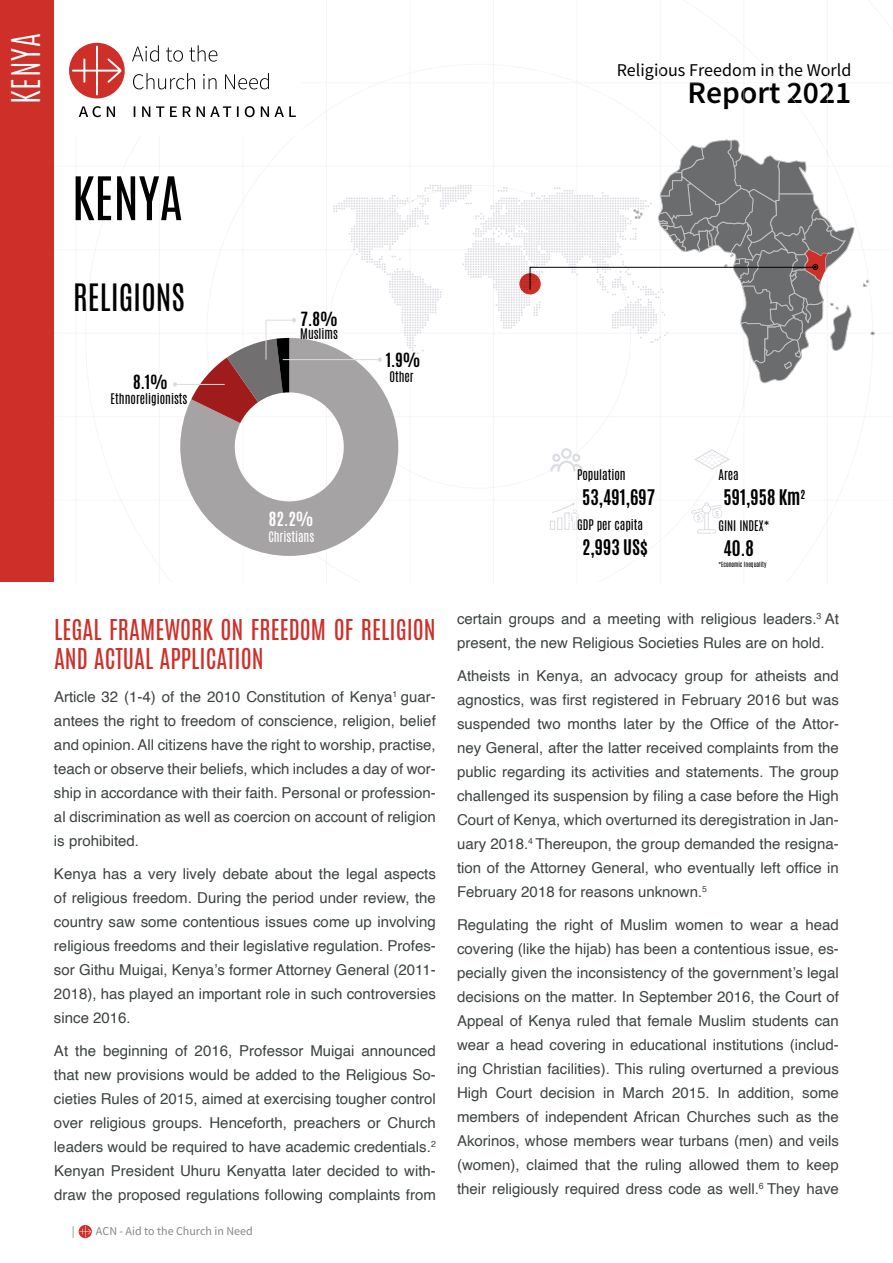
<style>
.page{position:relative;width:893px;height:1263px;background:#fff}
.page>*{position:absolute;margin:0;border:0;box-sizing:border-box;transform-origin:0 0}
.t1{font:51px "Antonio";color:#000}
.t2{font:300 33px "Antonio";letter-spacing:.025em;color:#fff}
.t3{font:600 31.5px "Source Sans Pro";color:#000}
.t4{font:31.5px "Antonio";color:#000}
.t5{font:24px/28.8px "Antonio";color:#ce3029}
.t6{font:700 18px "Antonio";color:#000}
.t7{font:18px "Source Sans Pro";color:#000}
.t8{font:700 16.35px "Antonio";color:#000}
.t9{font:700 16.35px "Antonio";color:#fff}
.t10{font:15px/24px "Helvetica";color:#3d4340;text-align:justify}
.t11{font:12.3px "Antonio";color:#000}
.t12{font:12.3px "Antonio";color:#fff}
.t13{font:12px "Source Sans Pro";color:#878787}
.t14{font:6px "Antonio";color:#000}
</style>
<div class="page">
<svg style="left:79px;top:1225px;width:12px;height:12px"></svg>
<hr style="left:76px;top:0;width:1px;height:584px;background:#ededed">
<hr style="left:159px;top:0;width:1px;height:584px;background:#ededed">
<hr style="left:243px;top:0;width:1px;height:584px;background:#ededed">
<hr style="left:326px;top:0;width:1px;height:584px;background:#ededed">
<hr style="left:410px;top:0;width:1px;height:584px;background:#ededed">
<hr style="left:493px;top:0;width:1px;height:584px;background:#ededed">
<hr style="left:577px;top:0;width:1px;height:584px;background:#ededed">
<hr style="left:660px;top:0;width:1px;height:584px;background:#ededed">
<hr style="left:744px;top:0;width:1px;height:584px;background:#ededed">
<hr style="left:827px;top:0;width:1px;height:584px;background:#ededed">
<div style="left:0;top:0;width:53px;height:581px;background:#ce3029"></div>
<div style="left:54px;top:0;width:247px;height:136px;background:#fff"></div>
<svg style="left:132px;top:45px;width:164px;height:72px"></svg>
<svg style="left:79px;top:106px;width:36px;height:11px"></svg>
<div style="left:69px;top:43px;width:56px;height:55px;background:#ce3029;border-radius:50%"></div>
<svg style="left:72px;top:46px;width:49px;height:49px"></svg>
<svg style="left:870px;top:332px;width:4px;height:3px"></svg>
<svg style="left:863px;top:280px;width:6px;height:7px"></svg>
<svg style="left:180px;top:338px;width:218px;height:218px;fill:#a5a3a3"></svg>
<svg style="left:191px;top:318px;width:105px;height:105px"></svg>
<svg style="left:173px;top:382px;width:4px;height:5px"></svg>
<hr style="left:175px;top:384px;width:50px;height:1px;background:#dbdce2">
<svg style="left:333px;top:139px;width:522px;height:244px"></svg>
<hr style="left:283px;top:359px;width:97px;height:1px;background:#dbdce2">
<svg style="left:550px;top:448px;width:32px;height:24px"></svg>
<svg style="left:550px;top:503px;width:28px;height:27px"></svg>
<svg style="left:691px;top:502px;width:31px;height:32px"></svg>
<svg style="left:694px;top:449px;width:36px;height:21px"></svg>
<h2 class="t2" style="left:2px;top:104px;width:72px;rotate:-90deg">KENYA</h2>
<p class="t7" style="left:617px;top:59px;width:236px">Religious Freedom in the World</p>
<h3 class="t3" style="left:688px;top:72px;width:165px">Report 2021</h3>
<h1 class="t1" style="left:72px;top:161px;width:112px">KENYA</h1>
<h3 class="t4" style="left:73px;top:274px;width:113px">RELIGIONS</h3>
<p class="t8" style="left:301px;top:306px;width:39px">7.8%</p>
<p class="t11" style="left:300px;top:324px;width:39px">Muslims</p>
<p class="t8" style="left:386px;top:347px;width:36px">1.9%</p>
<p class="t8" style="left:133px;top:369px;width:36px">8.1%</p>
<p class="t11" style="left:389px;top:368px;width:26px">Other</p>
<p class="t11" style="left:111px;top:390px;width:78px">Ethnoreligionists</p>
<p class="t9" style="left:269px;top:506px;width:46px">82.2%</p>
<p class="t12" style="left:268px;top:528px;width:47px">Christians</p>
<h3 class="t5" style="left:54px;top:615px;width:383px">LEGAL FRAMEWORK ON FREEDOM OF RELIGION<br>AND ACTUAL APPLICATION</h3>
<p class="t10" style="left:54px;top:685px;width:383px">Article 32 (1-4) of the 2010 Constitution of Kenya<sup>1</sup> guar&shy;antees the right to freedom of conscience, religion, belief and opinion. All citizens have the right to worship, practise, teach or observe their beliefs, which includes a day of wor&shy;ship in accordance with their faith. Personal or profession&shy;al discrimination as well as coercion on account of religion is prohibited.</p>
<p class="t10" style="left:54px;top:862px;width:383px">Kenya has a very lively debate about the legal aspects of religious freedom. During the period under review, the country saw some contentious issues come up involving religious freedoms and their legislative regulation. Profes&shy;sor Githu Muigai, Kenya’s former Attorney General (2011- 2018), has played an important role in such controversies since 2016.</p>
<p class="t10" style="left:54px;top:1039px;width:383px">At the beginning of 2016, Professor Muigai announced that new provisions would be added to the Religious So&shy;cieties Rules of 2015, aimed at exercising tougher control over religious groups. Henceforth, preachers or Church leaders would be required to have academic credentials.<sup>2<br></sup>Kenyan President Uhuru Kenyatta later decided to with&shy;draw the proposed regulations following complaints from</p>
<p class="t13" style="left:72px;top:1223px;width:4px">|</p>
<p class="t13" style="left:96px;top:1223px;width:158px">ACN - Aid to the Church in Need</p>
<p class="t11" style="left:577px;top:465px;width:50px">Population</p>
<p class="t6" style="left:582px;top:484px;width:75px">53,491,697</p>
<p class="t11" style="left:577px;top:516px;width:68px">GDP per capita</p>
<p class="t6" style="left:582px;top:534px;width:67px">2,993 US$</p>
<p class="t11" style="left:718px;top:465px;width:22px">Area</p>
<p class="t6" style="left:723px;top:484px;width:83px">591,958 Km<sup>2</sup></p>
<p class="t11" style="left:718px;top:516px;width:53px">GINI INDEX*</p>
<p class="t14" style="left:718px;top:560px;width:49px">*Economic Inequality</p>
<p class="t6" style="left:723px;top:535px;width:32px">40.8</p>
<p class="t10" style="left:457px;top:607px;width:383px">certain groups and a meeting with religious leaders.<sup>3</sup> At present, the new Religious Societies Rules are on hold.</p>
<p class="t10" style="left:457px;top:664px;width:383px">Atheists in Kenya, an advocacy group for atheists and agnostics, was first registered in February 2016 but was suspended two months later by the Office of the Attor&shy;ney General, after the latter received complaints from the public regarding its activities and statements. The group challenged its suspension by filing a case before the High Court of Kenya, which overturned its deregistration in Jan&shy;uary 2018.<sup>4</sup> Thereupon, the group demanded the resigna&shy;tion of the Attorney General, who eventually left office in February 2018 for reasons unknown.<sup>5</sup></p>
<p class="t10" style="left:457px;top:913px;width:383px">Regulating the right of Muslim women to wear a head covering (like the hijab) has been a contentious issue, es&shy;pecially given the inconsistency of the government’s legal decisions on the matter. In September 2016, the Court of Appeal of Kenya ruled that female Muslim students can wear a head covering in educational institutions (includ&shy;ing Christian facilities). This ruling overturned a previous High Court decision in March 2015. In addition, some members of independent African Churches such as the Akorinos, whose members wear turbans (men) and veils (women), claimed that the ruling allowed them to keep their religiously required dress code as well.<sup>6</sup> They have</p>
</div>
